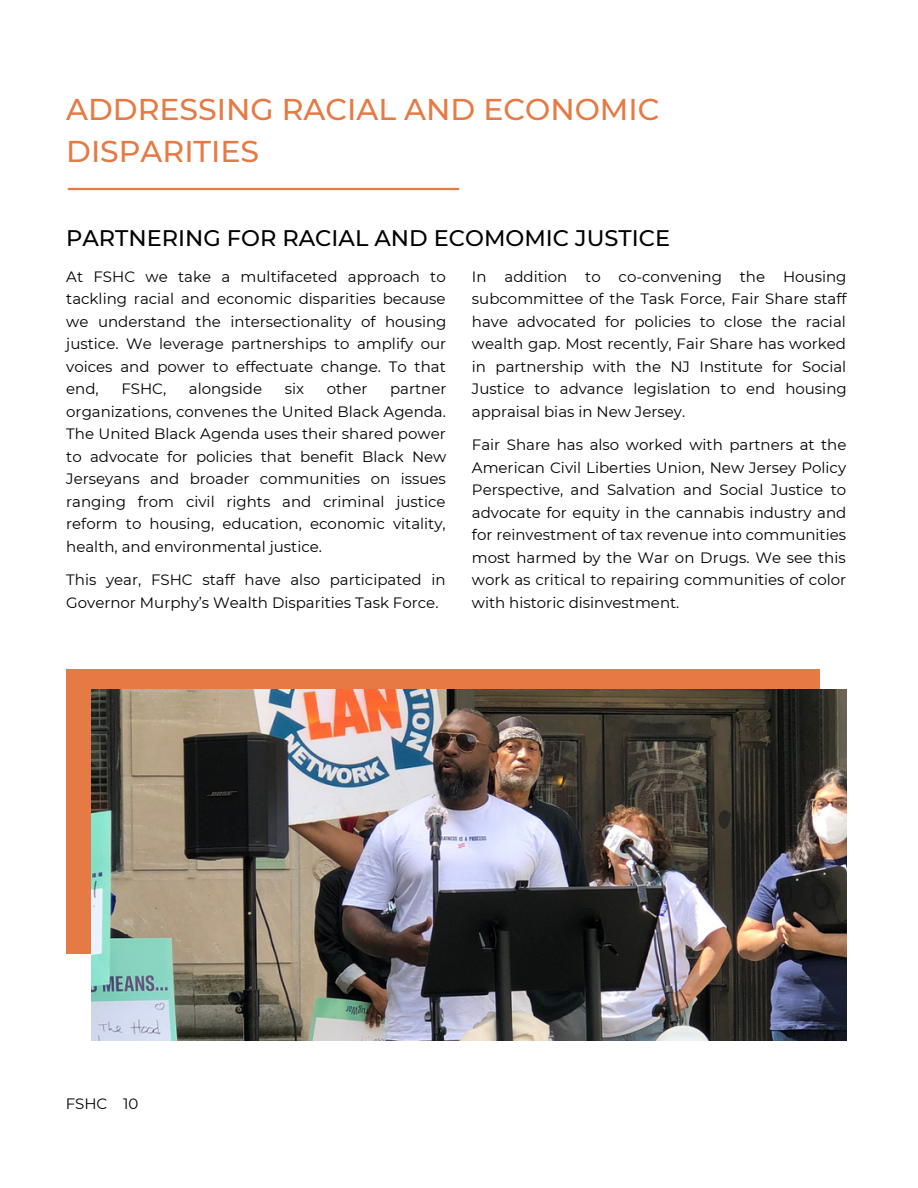
<style>
.page{position:relative;width:918px;height:1188px;background:#fff}
.page>*{position:absolute;margin:0;border:0;box-sizing:border-box;transform-origin:0 0}
.t1{font:500 30px/41.7px "Montserrat";color:#e57a44}
.t2{font:500 22.5px "Montserrat";color:#000}
.t3{font:15px/22.5px "Montserrat";color:#000;text-align:justify}
</style>
<div class="page">
<div style="left:66px;top:670px;width:753px;height:283px;background:#e57a44"></div>
<img style="left:92px;top:690px;width:755px;height:351px">
<hr style="left:68px;top:188px;width:391px;height:2px;background:#e57a44">
<h1 class="t1" style="left:66px;top:89px;width:595px">ADDRESSING RACIAL AND ECONOMIC<br>DISPARITIES</h1>
<h2 class="t2" style="left:66px;top:224px;width:605px">PARTNERING FOR RACIAL AND ECOMOMIC JUSTICE</h2>
<p class="t3" style="left:66px;top:265px;width:382px">At FSHC we take a multifaceted approach to tackling racial and economic disparities because we understand the intersectionality of housing justice. We leverage partnerships to amplify our voices and power to effectuate change. To that end,</p>
<p class="t3" style="left:472px;top:265px;width:376px">In addition to co-convening the Housing subcommittee of the Task Force, Fair Share staff have advocated for policies to close the racial wealth gap. Most recently, Fair Share has worked in partnership with the NJ Institute for Social Justice to advance legislation to end housing appraisal bias in New Jersey.</p>
<p class="t3" style="left:472px;top:434px;width:376px">Fair Share has also worked with partners at the American Civil Liberties Union, New Jersey Policy Perspective, and Salvation and Social Justice to advocate for equity in the cannabis industry and for reinvestment of tax revenue into communities most harmed by the War on Drugs. We see this work as critical to repairing communities of color with historic disinvestment.</p>
<p class="t3" style="left:121px;top:377px;width:46px">FSHC,</p>
<p class="t3" style="left:189px;top:377px;width:75px">alongside</p>
<p class="t3" style="left:285px;top:377px;width:21px">six</p>
<p class="t3" style="left:327px;top:377px;width:42px">other</p>
<p class="t3" style="left:66px;top:377px;width:382px;text-indent:324px">partner organizations, convenes the United Black Agenda.<br>The United Black Agenda uses their shared power to advocate for policies that benefit Black New Jerseyans and broader communities on issues ranging from civil rights and criminal justice reform to housing, education, economic vitality, health, and environmental justice.</p>
<p class="t3" style="left:66px;top:569px;width:381px">This year, FSHC staff have also participated in<br>Governor Murphy’s Wealth Disparities Task Force.</p>
<p class="t3" style="left:66px;top:1093px;width:74px">FSHC 10</p>
</div>
